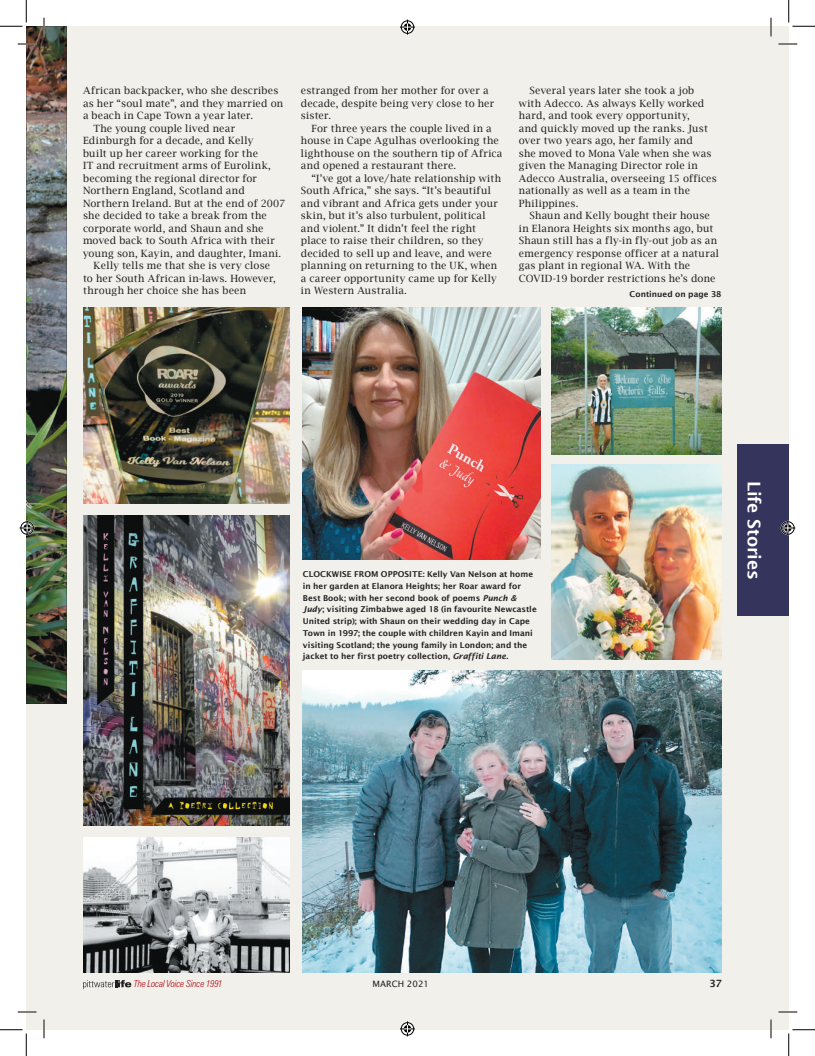
<style>
.page{position:relative;width:815px;height:1056px;background:#fff}
.page>*{position:absolute;margin:0;border:0;box-sizing:border-box;transform-origin:0 0}
.t1{font:600 17.5px "Lucida Sans";letter-spacing:-.015em;color:#fff}
.t2{font:10px/12.5px "Lucida Bright";letter-spacing:.02em;color:#231f20}
.t3{font:600 10px "Lucida Sans";color:#231f20}
.t4{font:italic 300 condensed 9.62px "Zurich BT";letter-spacing:-.015em;color:#b00d15}
.t5{font:8.75px "Lucida Sans";color:#231f20}
.t6{font:600 8.12px/11.8px "Lucida Sans";color:#231f20}
.s1{font-style:italic}
</style>
<div class="page">
<div style="left:26px;top:26px;width:762px;height:1003px;background:#f1f0eb"></div>
<img style="left:26px;top:26px;width:41px;height:677px">
<div style="left:737px;top:444px;width:51px;height:171px;background:#34345d"></div>
<img style="left:83px;top:837px;width:206px;height:135px">
<img style="left:26px;top:408px;width:1px;height:192px">
<img style="left:303px;top:670px;width:418px;height:302px">
<img style="left:551px;top:307px;width:170px;height:147px">
<img style="left:303px;top:307px;width:237px;height:252px">
<img style="left:83px;top:307px;width:206px;height:196px">
<img style="left:551px;top:464px;width:170px;height:195px">
<img style="left:83px;top:515px;width:206px;height:310px">
<svg style="left:83px;top:980px;width:48px;height:8px"></svg>
<svg style="left:18px;top:43px;width:18px;height:2px"></svg>
<svg style="left:778px;top:43px;width:19px;height:2px"></svg>
<svg style="left:18px;top:1011px;width:18px;height:1px"></svg>
<svg style="left:778px;top:1011px;width:19px;height:1px"></svg>
<svg style="left:43px;top:18px;width:2px;height:18px"></svg>
<svg style="left:43px;top:1019px;width:2px;height:19px"></svg>
<svg style="left:770px;top:18px;width:1px;height:18px"></svg>
<svg style="left:770px;top:1019px;width:1px;height:19px"></svg>
<svg style="left:0;top:0;width:27px;height:27px"></svg>
<svg style="left:0;top:1029px;width:27px;height:26px"></svg>
<svg style="left:788px;top:0;width:26px;height:27px"></svg>
<svg style="left:788px;top:1029px;width:26px;height:26px"></svg>
<svg style="left:400px;top:20px;width:15px;height:15px"></svg>
<svg style="left:400px;top:1021px;width:15px;height:15px"></svg>
<svg style="left:20px;top:520px;width:15px;height:15px"></svg>
<svg style="left:780px;top:520px;width:15px;height:15px"></svg>
<p class="t2" style="left:83px;top:84px;width:197px">African backpacker, who she describes</p>
<p class="t2" style="left:83px;top:97px;width:201px">as her “soul mate”, and they married on</p>
<p class="t2" style="left:83px;top:109px;width:171px">a beach in Cape Town a year later.</p>
<p class="t2" style="left:94px;top:122px;width:143px">The young couple lived near</p>
<p class="t2" style="left:83px;top:134px;width:172px">Edinburgh for a decade, and Kelly</p>
<p class="t2" style="left:83px;top:147px;width:176px">built up her career working for the</p>
<p class="t2" style="left:83px;top:159px;width:189px">IT and recruitment arms of Eurolink,</p>
<p class="t2" style="left:83px;top:172px;width:175px">becoming the regional director for</p>
<p class="t2" style="left:83px;top:184px;width:163px">Northern England, Scotland and</p>
<p class="t2" style="left:83px;top:197px;width:203px">Northern Ireland. But at the end of 2007</p>
<p class="t2" style="left:83px;top:209px;width:185px">she decided to take a break from the</p>
<p class="t2" style="left:83px;top:222px;width:182px">corporate world, and Shaun and she</p>
<p class="t2" style="left:83px;top:234px;width:193px">moved back to South Africa with their</p>
<p class="t2" style="left:83px;top:247px;width:200px">young son, Kayin, and daughter, Imani.</p>
<p class="t2" style="left:94px;top:259px;width:178px">Kelly tells me that she is very close</p>
<p class="t2" style="left:83px;top:272px;width:194px">to her South African in-laws. However,</p>
<p class="t2" style="left:83px;top:284px;width:165px">through her choice she has been</p>
<p class="t2" style="left:301px;top:84px;width:195px">estranged from her mother for over a decade, despite being very close to her sister.</p>
<p class="t2" style="left:301px;top:122px;width:203px;text-indent:11px">For three years the couple lived in a house in Cape Agulhas overlooking the lighthouse on the southern tip of Africa and opened a restaurant there.</p>
<p class="t2" style="left:301px;top:172px;width:201px;text-indent:11px">“I’ve got a love/hate relationship with South Africa,” she says. “It’s beautiful and vibrant and Africa gets under your skin, but it’s also turbulent, political and violent.” It didn’t feel the right place to raise their children, so they decided to sell up and leave, and were planning on returning to the UK, when a career opportunity came up for Kelly in Western Australia.</p>
<p class="t2" style="left:518px;top:84px;width:199px;text-indent:11px">Several years later she took a job with Adecco. As always Kelly worked hard, and took every opportunity,<br>and quickly moved up the ranks. Just over two years ago, her family and<br>she moved to Mona Vale when she was given the Managing Director role in<br>Adecco Australia, overseeing 15 offices nationally as well as a team in the<br>Philippines.</p>
<p class="t2" style="left:518px;top:209px;width:202px;text-indent:11px">Shaun and Kelly bought their house in Elanora Heights six months ago, but Shaun still has a fly-in fly-out job as an emergency response officer at a natural gas plant in regional WA. With the COVID-19 border restrictions he’s done</p>
<p class="t6" style="left:629px;top:288px;width:93px">Continued on page 38</p>
<p class="t6" style="left:303px;top:568px;width:235px">CLOCKWISE FROM OPPOSITE: Kelly Van Nelson at home in her garden at Elanora Heights; her Roar award for Best Book; with her second book of poems <span class="s1">Punch &amp; Judy</span>; visiting Zimbabwe aged 18 (in favourite Newcastle United strip); with Shaun on their wedding day in Cape Town in 1997; the couple with children Kayin and Imani visiting Scotland; the young family in London; and the jacket to her first poetry collection, <span class="s1">Graffiti Lane</span>.</p>
<h1 class="t1" style="left:763px;top:481px;width:100px;rotate:90deg">Life Stories</h1>
<p class="t4" style="left:134px;top:977px;width:90px">The Local Voice Since 1991</p>
<p class="t5" style="left:372px;top:978px;width:58px">MARCH 2021</p>
<p class="t3" style="left:709px;top:977px;width:14px">37</p>
</div>
